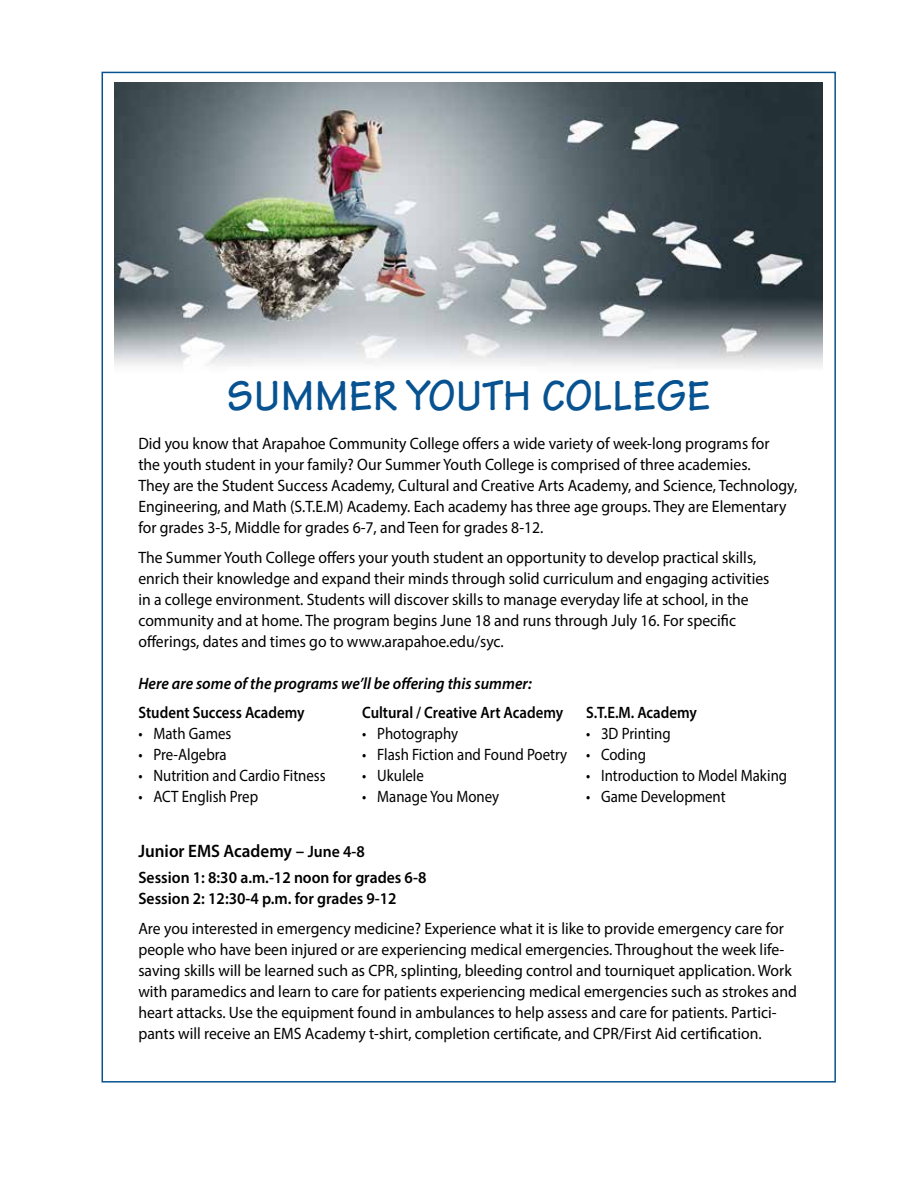
<style>
.page{position:relative;width:918px;height:1188px;background:#fff}
.page>*{position:absolute;margin:0;border:0;box-sizing:border-box;transform-origin:0 0}
.t1{font:700 45px "Tekton";color:#075290;scale:.95 1}
.t2{font:600 18px "Myriad Pro";color:#000;scale:.95 1}
.t3{font:16.5px/21px "Myriad Pro";color:#000;scale:.95 1}
.t4{font:16.5px "Myriad Pro";color:#000;scale:.9 1}
.t5{font:600 16.5px/21px "Myriad Pro";color:#000;scale:.95 1}
.t6{font:600 16.5px "Myriad Pro";color:#000;scale:.9 1}
.t7{font:italic 600 16.5px "Myriad Pro";color:#000;scale:.95 1}
.s1{font-size:16.5px}
</style>
<div class="page">
<img style="left:114px;top:83px;width:709px;height:284px">
<h1 class="t1" style="left:227px;top:368px;width:511px">SUMMER YOUTH COLLEGE</h1>
<p class="t3" style="left:138px;top:433px;width:695px">Did you know that Arapahoe Community College offers a wide variety of week-long programs for<br>the youth student in your family? Our Summer Youth College is comprised of three academies.<br>They are the Student Success Academy, Cultural and Creative Arts Academy, and Science, Technology, Engineering, and Math (S.T.E.M) Academy. Each academy has three age groups. They are Elementary for grades 3-5, Middle for grades 6-7, and Teen for grades 8-12.</p>
<p class="t3" style="left:138px;top:547px;width:666px">The Summer Youth College offers your youth student an opportunity to develop practical skills, enrich their knowledge and expand their minds through solid curriculum and engaging activities in a college environment. Students will discover skills to manage everyday life at school, in the community and at home. The program begins June 18 and runs through July 16. For specific offerings, dates and times go to www.arapahoe.edu/syc.</p>
<p class="t7" style="left:138px;top:673px;width:416px">Here are some of the programs we’ll be offering this summer:</p>
<p class="t6" style="left:138px;top:702px;width:186px">Student Success Academy</p>
<p class="t4" style="left:138px;top:723px;width:105px">• Math Games</p>
<p class="t4" style="left:138px;top:744px;width:100px">• Pre-Algebra</p>
<p class="t4" style="left:138px;top:765px;width:210px">• Nutrition and Cardio Fitness</p>
<p class="t4" style="left:138px;top:786px;width:135px">• ACT English Prep</p>
<p class="t6" style="left:362px;top:702px;width:225px">Cultural / Creative Art Academy</p>
<p class="t4" style="left:362px;top:723px;width:108px">• Photography</p>
<p class="t4" style="left:362px;top:744px;width:229px">• Flash Fiction and Found Poetry</p>
<p class="t4" style="left:362px;top:765px;width:70px">• Ukulele</p>
<p class="t4" style="left:362px;top:786px;width:154px">• Manage You Money</p>
<p class="t6" style="left:586px;top:702px;width:125px">S.T.E.M. Academy</p>
<p class="t4" style="left:586px;top:723px;width:96px">• 3D Printing</p>
<p class="t4" style="left:586px;top:744px;width:68px">• Coding</p>
<p class="t4" style="left:586px;top:765px;width:225px">• Introduction to Model Making</p>
<p class="t4" style="left:586px;top:786px;width:157px">• Game Development</p>
<p class="t2" style="left:138px;top:840px;width:240px">Junior EMS Academy – <span class="s1">June 4-8</span></p>
<p class="t5" style="left:138px;top:866px;width:305px">Session 1: 8:30 a.m.-12 noon for grades 6-8<br>Session 2: 12:30-4 p.m. for grades 9-12</p>
<p class="t3" style="left:138px;top:918px;width:695px">Are you interested in emergency medicine? Experience what it is like to provide emergency care for people who have been injured or are experiencing medical emergencies. Throughout the week life&shy;saving skills will be learned such as CPR, splinting, bleeding control and tourniquet application. Work with paramedics and learn to care for patients experiencing medical emergencies such as strokes and heart attacks. Use the equipment found in ambulances to help assess and care for patients. Partici&shy;pants will receive an EMS Academy t-shirt, completion certificate, and CPR/First Aid certification.</p>
</div>
